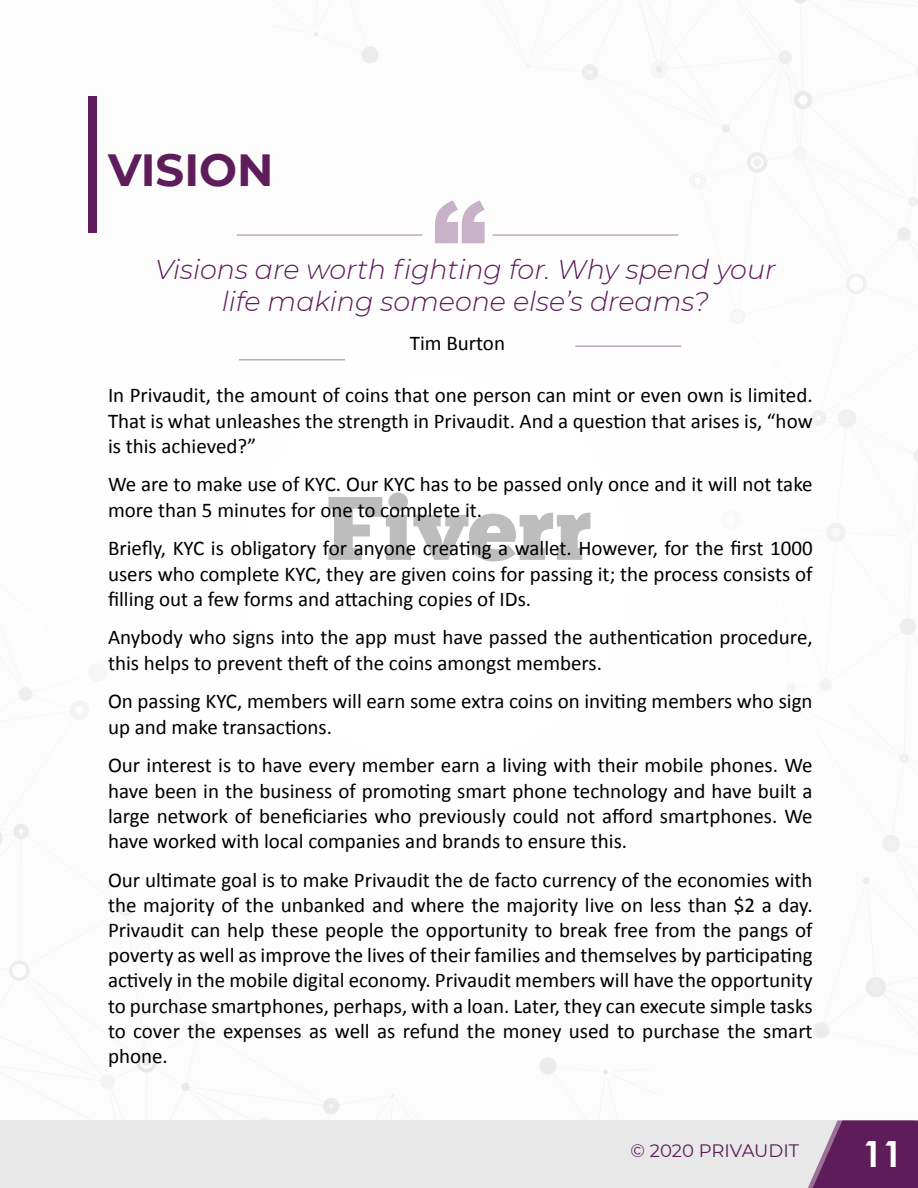
<style>
.page{position:relative;width:918px;height:1188px;background:#fff}
.page>*{position:absolute;margin:0;border:0;box-sizing:border-box;transform-origin:0 0}
.t1{font:900 108px "Arial";color:#c8b2c7}
.t2{font:90px "Chunk Five Ex";color:#000}
.t3{font:700 45px "Montserrat";color:#5e1c5a}
.t4{font:700 36px "Century Gothic";color:#fff}
.t5{font:italic 300 27px/32.4px "Montserrat";color:#5e1c5a;text-align:center}
.t6{font:21px/25.2px "Calibri";color:#000;text-align:justify}
.t7{font:18px "Montserrat";letter-spacing:-.005em;color:#5e1c5a}
</style>
<div class="page">
<img style="left:0;top:0;width:918px;height:1120px">
<div style="left:0;top:1120px;width:918px;height:68px;background:#e8e8e8"></div>
<svg style="left:808px;top:1120px;width:110px;height:68px;background:#733b70"></svg>
<div style="left:89px;top:96px;width:8px;height:136px;background:#5e1c5a"></div>
<hr style="left:237px;top:234px;width:185px;height:2px;background:#5e1c5a">
<hr style="left:493px;top:234px;width:185px;height:2px;background:#5e1c5a">
<hr style="left:239px;top:359px;width:106px;height:1px;background:#5e1c5a">
<hr style="left:575px;top:345px;width:106px;height:2px;background:#5e1c5a">
<h3 class="t3" style="left:108px;top:138px;width:167px">VISION</h3>
<h1 class="t1" style="left:432px;top:162px;width:55px">“</h1>
<p class="t5" style="left:155px;top:252px;width:622px">Visions are worth fighting for. Why spend your life making someone else’s dreams?</p>
<p class="t6" style="left:410px;top:330px;width:97px">Tim Burton</p>
<p class="t6" style="left:108px;top:383px;width:706px">In Privaudit, the amount of coins that one person can mint or even own is limited.<br>That is what unleashes the strength in Privaudit. And a question that arises is, “how is this achieved?”</p>
<p class="t6" style="left:108px;top:472px;width:706px">We are to make use of KYC. Our KYC has to be passed only once and it will not take more than 5 minutes for one to complete it.</p>
<p class="t6" style="left:108px;top:536px;width:706px">Briefly, KYC is obligatory for anyone creating a wallet. However, for the first 1000 users who complete KYC, they are given coins for passing it; the process consists of filling out a few forms and attaching copies of IDs.</p>
<p class="t6" style="left:108px;top:625px;width:706px">Anybody who signs into the app must have passed the authentication procedure, this helps to prevent theft of the coins amongst members.</p>
<p class="t6" style="left:108px;top:689px;width:706px">On passing KYC, members will earn some extra coins on inviting members who sign up and make transactions.</p>
<p class="t6" style="left:108px;top:753px;width:706px">Our interest is to have every member earn a living with their mobile phones. We have been in the business of promoting smart phone technology and have built a large network of beneficiaries who previously could not afford smartphones. We have worked with local companies and brands to ensure this.</p>
<p class="t6" style="left:108px;top:867px;width:706px">Our ultimate goal is to make Privaudit the de facto currency of the economies with the majority of the unbanked and where the majority live on less than $2 a day.<br>Privaudit can help these people the opportunity to break free from the pangs of poverty as well as improve the lives of their families and themselves by participating actively in the mobile digital economy. Privaudit members will have the opportunity to purchase smartphones, perhaps, with a loan. Later, they can execute simple tasks to cover the expenses as well as refund the money used to purchase the smart phone.</p>
<h2 class="t2" style="left:326px;top:461px;width:267px">Fiverr</h2>
<p class="t7" style="left:631px;top:1139px;width:170px">© 2020 PRIVAUDIT</p>
<h3 class="t4" style="left:862px;top:1127px;width:42px">11</h3>
</div>
